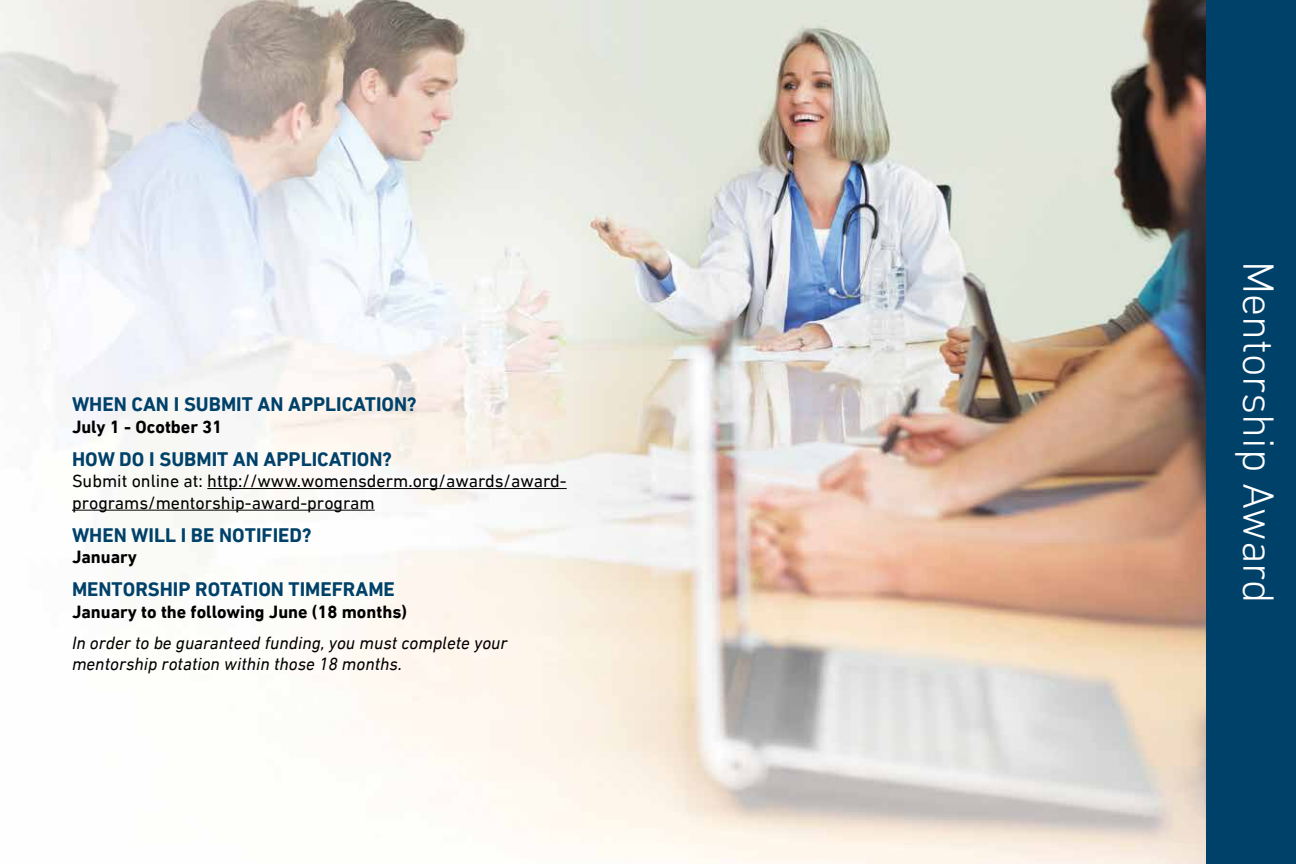
<style>
.page{position:relative;width:1296px;height:864px;background:#fff}
.page>*{position:absolute;margin:0;border:0;box-sizing:border-box;transform-origin:0 0}
.Heading_1{font:300 44px "DIN Next LT Pro";color:#fff}
.t1{font:700 20px "DIN Next LT Pro";color:#00416a}
.body{font:18px/21.6px "DIN Next LT Pro";color:#000}
.body-2{font:italic 18px/21.6px "DIN Next LT Pro";color:#000}
.body-3{font:700 18px "DIN Next LT Pro";color:#000}
</style>
<div class="page">
<img style="left:0;top:0;width:1206px;height:864px">
<div style="left:1206px;top:0;width:90px;height:864px;background:#00416a"></div>
<hr style="left:207px;top:488px;width:360px;height:1px;background:#000">
<hr style="left:72px;top:510px;width:303px;height:1px;background:#000">
<p class="t1" style="left:72px;top:392px;width:346px">WHEN CAN I SUBMIT AN APPLICATION?</p>
<p class="body-3" style="left:72px;top:416px;width:152px">July 1 - Ocotber 31</p>
<p class="t1" style="left:72px;top:447px;width:322px">HOW DO I SUBMIT AN APPLICATION?</p>
<p class="body" style="left:72px;top:470px;width:496px">Submit online at: http://www.womensderm.org/awards/award&shy;programs/mentorship-award-program</p>
<p class="t1" style="left:72px;top:523px;width:241px">WHEN WILL I BE NOTIFIED?</p>
<p class="body-3" style="left:72px;top:547px;width:67px">January</p>
<p class="t1" style="left:72px;top:578px;width:324px">MENTORSHIP ROTATION TIMEFRAME</p>
<p class="body-3" style="left:72px;top:601px;width:337px">January to the following June (18 months)</p>
<p class="body-2" style="left:72px;top:631px;width:437px">In order to be guaranteed funding, you must complete your mentorship rotation within those 18 months.</p>
<p class="Heading_1" style="left:1284px;top:261px;width:344px;rotate:90deg">Mentorship Award</p>
</div>
